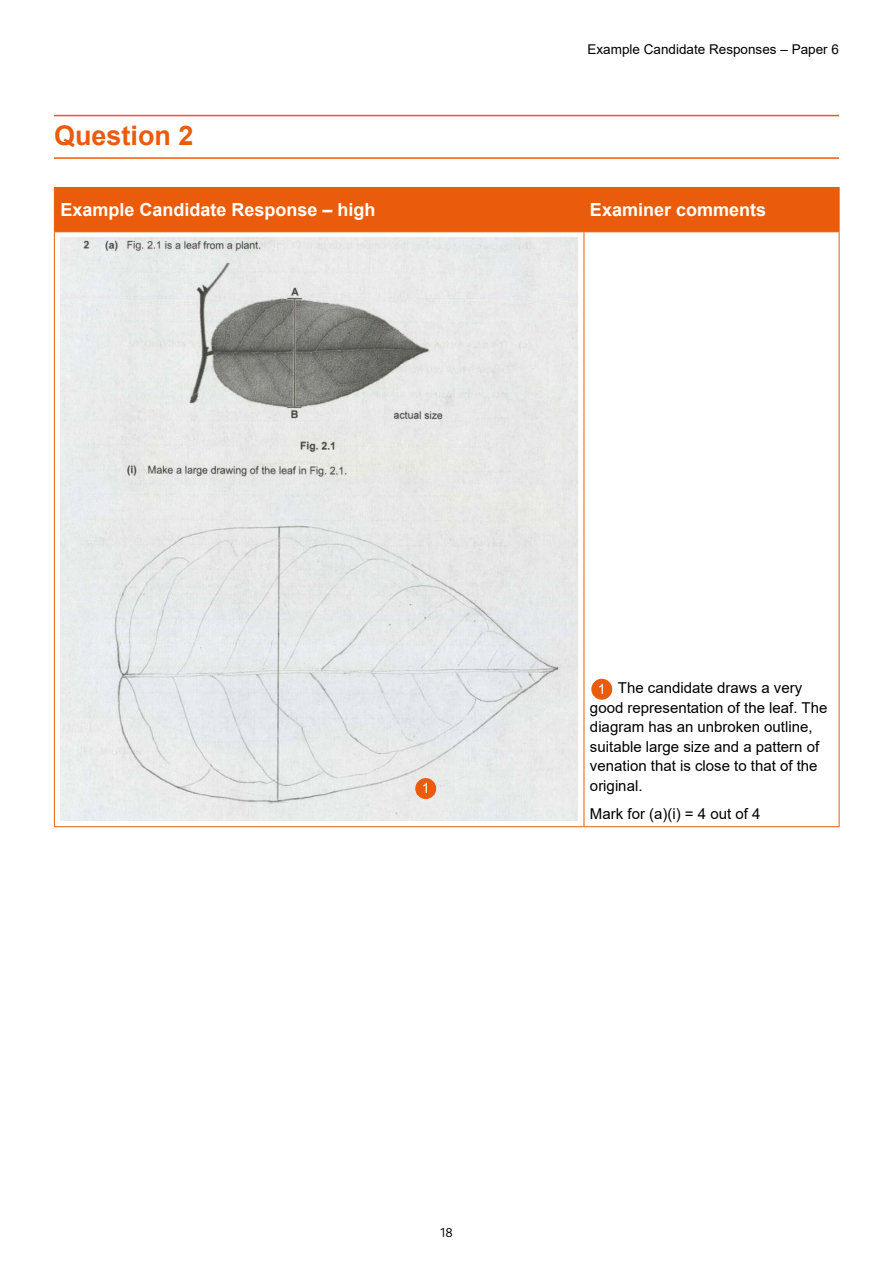
<style>
.page{position:relative;width:893px;height:1263px;background:#fff}
.page>*{position:absolute;margin:0;border:0;box-sizing:border-box;transform-origin:0 0}
.Main_heading_18pt{font:700 27px "Arial";color:#ea5c0c}
.Table_heading_white{font:700 18px "Arial";color:#fff}
.Examiner_comments{font:15px/19.5px "Arial";color:#000}
.t1{font:14.25px "Arial";color:#fff}
.t2{font:13.5px "Arial";color:#000}
.t3{font:300 13.5px "Bliss Pro";color:#000}
</style>
<div class="page">
<div style="left:55px;top:188px;width:784px;height:43px;background:#ea5c0c"></div>
<hr style="left:54px;top:188px;width:1px;height:43px;background:#ea5c0c">
<hr style="left:54px;top:187px;width:530px;height:1px;background:#ea5c0c">
<hr style="left:54px;top:231px;width:530px;height:1px;background:#ea5c0c">
<hr style="left:584px;top:188px;width:1px;height:43px;background:#ea5c0c">
<hr style="left:584px;top:187px;width:255px;height:1px;background:#ea5c0c">
<hr style="left:839px;top:188px;width:1px;height:43px;background:#ea5c0c">
<hr style="left:584px;top:231px;width:255px;height:1px;background:#ea5c0c">
<hr style="left:54px;top:232px;width:1px;height:594px;background:#ea5c0c">
<hr style="left:54px;top:826px;width:530px;height:1px;background:#ea5c0c">
<hr style="left:584px;top:232px;width:1px;height:594px;background:#ea5c0c">
<hr style="left:839px;top:232px;width:1px;height:594px;background:#ea5c0c">
<hr style="left:584px;top:826px;width:255px;height:1px;background:#ea5c0c">
<img style="left:60px;top:238px;width:518px;height:583px">
<div style="left:592px;top:679px;width:20px;height:20px;background:#ea5c0c;border-radius:50%"></div>
<div style="left:591px;top:679px;width:21px;height:21px;border:1px solid #ea5c0c;border-radius:50%"></div>
<hr style="left:54px;top:115px;width:785px;height:1px;background:#ea5c0c">
<hr style="left:54px;top:157px;width:785px;height:2px;background:#ea5c0c">
<div style="left:416px;top:779px;width:20px;height:19px;background:#ea5c0c;border-radius:50%"></div>
<div style="left:415px;top:778px;width:21px;height:21px;border:1px solid #ea5c0c;border-radius:50%"></div>
<p class="Main_heading_18pt" style="left:54px;top:117px;width:141px">Question 2</p>
<p class="t2" style="left:588px;top:40px;width:253px">Example Candidate Responses – Paper 6</p>
<p class="Table_heading_white" style="left:60px;top:197px;width:317px">Example Candidate Response – high</p>
<p class="Table_heading_white" style="left:590px;top:197px;width:178px">Examiner comments</p>
<p class="t1" style="left:422px;top:778px;width:9px">1</p>
<p class="Examiner_comments" style="left:590px;top:678px;width:239px;text-indent:28px">The candidate draws a very good representation of the leaf. The diagram has an unbroken outline, suitable large size and a pattern of venation that is close to that of the original.</p>
<p class="Examiner_comments" style="left:590px;top:804px;width:172px">Mark for (a)(i) = 4 out of 4</p>
<p class="t1" style="left:598px;top:679px;width:9px">1</p>
<p class="t3" style="left:440px;top:1224px;width:14px">18</p>
</div>
